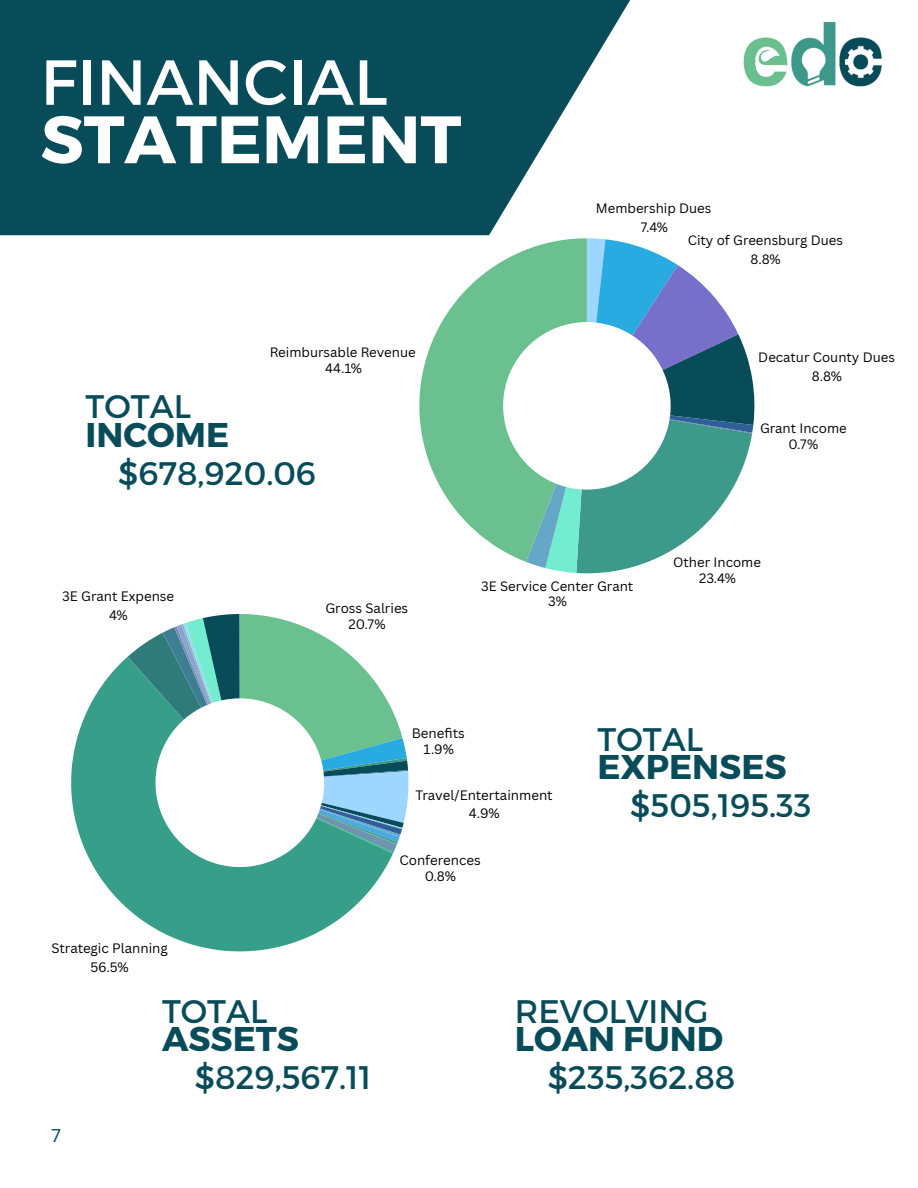
<style>
.page{position:relative;width:918px;height:1188px;background:#fff}
.page>*{position:absolute;margin:0;border:0;box-sizing:border-box;transform-origin:0 0}
.t1{font:700 66.9px "Montserrat";color:#fff}
.t2{font:63.45px "Montserrat";color:#fff}
.t3{font:700 34.35px "Montserrat";color:#084c59}
.t4{font:32.55px "Montserrat";color:#084c59}
.t5{font:18px "Roboto";color:#084c59}
.t6{font:13.35px/16px "Canva Sans";color:#000;text-align:center}
.t7{font:13.2px/16px "Canva Sans";color:#000;text-align:center}
</style>
<div class="page">
<svg style="left:0;top:0;width:630px;height:235px;background:#235f6b"></svg>
<svg style="left:526px;top:238px;width:229px;height:335px"></svg>
<svg style="left:419px;top:238px;width:168px;height:324px;fill:#6ac08f"></svg>
<img style="left:743px;top:21px;width:139px;height:66px">
<svg style="left:71px;top:657px;width:322px;height:294px;fill:#379e8a"></svg>
<svg style="left:128px;top:614px;width:281px;height:240px"></svg>
<h2 class="t2" style="left:41px;top:41px;width:349px">FINANCIAL</h2>
<h1 class="t1" style="left:41px;top:96px;width:422px">STATEMENT</h1>
<p class="t7" style="left:596px;top:198px;width:117px;line-height:18.8px">Membership Dues<br>7.4%</p>
<p class="t7" style="left:688px;top:231px;width:157px;line-height:18.8px">City of Greensburg Dues<br>8.8%</p>
<p class="t7" style="left:270px;top:344px;width:148px">Reimbursable Revenue<br>44.1%</p>
<h3 class="t4" style="left:85px;top:386px;width:107px">TOTAL</h3>
<h3 class="t3" style="left:85px;top:412px;width:145px">INCOME</h3>
<h3 class="t4" style="left:118px;top:452px;width:199px">$678,920.06</h3>
<p class="t6" style="left:62px;top:586px;width:114px;line-height:18.9px">3E Grant Expense<br>4%</p>
<p class="t6" style="left:325px;top:600px;width:84px">Gross Salries<br>20.7%</p>
<p class="t7" style="left:758px;top:347px;width:138px;line-height:18.8px">Decatur County Dues<br>8.8%</p>
<p class="t7" style="left:760px;top:420px;width:88px">Grant Income<br>0.7%</p>
<p class="t7" style="left:481px;top:577px;width:154px">3E Service Center Grant<br>3%</p>
<p class="t7" style="left:673px;top:554px;width:89px">Other Income<br>23.4%</p>
<p class="t6" style="left:51px;top:939px;width:118px;line-height:18.9px">Strategic Planning<br>56.5%</p>
<h3 class="t5" style="left:51px;top:1126px;width:12px">7</h3>
<h3 class="t4" style="left:162px;top:990px;width:107px">TOTAL</h3>
<h3 class="t3" style="left:162px;top:1016px;width:138px">ASSETS</h3>
<h3 class="t4" style="left:195px;top:1057px;width:178px">$829,567.11</h3>
<p class="t6" style="left:412px;top:725px;width:55px">Benefits<br>1.9%</p>
<p class="t6" style="left:415px;top:786px;width:139px;line-height:17.9px">Travel/Entertainment<br>4.9%</p>
<p class="t6" style="left:400px;top:851px;width:83px">Conferences<br>0.8%</p>
<h3 class="t4" style="left:598px;top:718px;width:107px">TOTAL</h3>
<h3 class="t3" style="left:598px;top:744px;width:191px">EXPENSES</h3>
<h3 class="t4" style="left:630px;top:785px;width:183px">$505,195.33</h3>
<h3 class="t4" style="left:515px;top:990px;width:195px">REVOLVING</h3>
<h3 class="t3" style="left:515px;top:1016px;width:210px">LOAN FUND</h3>
<h3 class="t4" style="left:548px;top:1057px;width:189px">$235,362.88</h3>
</div>
